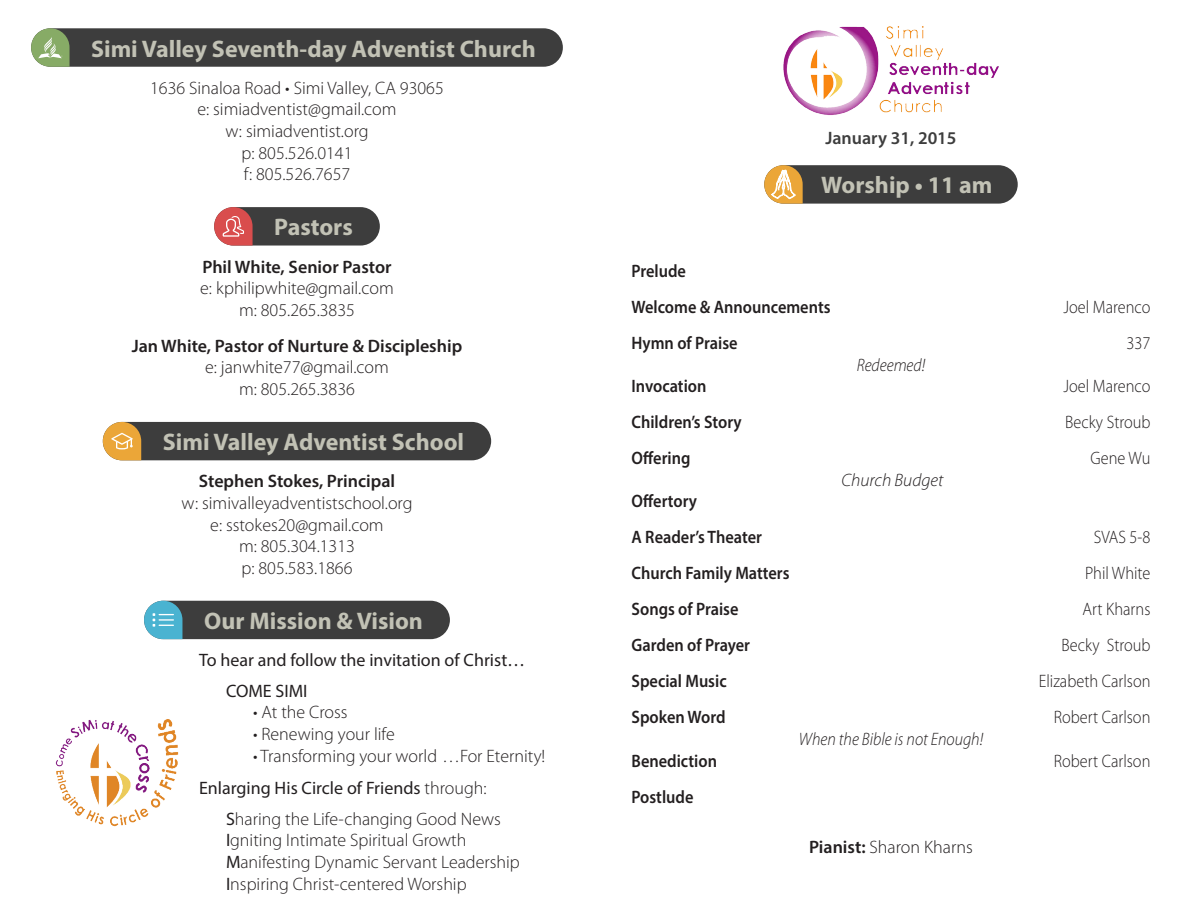
<style>
.page{position:relative;width:1188px;height:918px;background:#fff}
.page>*{position:absolute;margin:0;border:0;box-sizing:border-box;transform-origin:0 0}
.t1{font:700 24px "Myriad Pro";color:#c2c2b5}
.t2{font:300 18px "Myriad Pro";color:#231f20}
.t3{font:600 18px "Myriad Pro";color:#231f20;scale:.91 1}
.t4{font:300 18px "Myriad Pro";color:#231f20;scale:.91 1}
.t5{font:600 18px "Myriad Pro";color:#231f20}
.t6{font:18px "Myriad Pro";color:#231f20}
.t7{font:italic 300 18px "Myriad Pro";color:#231f20;scale:.91 1}
.t8{font:600 18px "Myriad Pro";color:#3d3d3d}
.t9{font:italic 300 18px "Myriad Pro";color:#231f20}
.s1{font-weight:300}
.s2{font-weight:400}
.s3{font-weight:600}
</style>
<div class="page">
<img style="left:783px;top:26px;width:216px;height:89px">
<div style="left:764px;top:165px;width:254px;height:39px;background:#3d3d3d;border-radius:19px"></div>
<svg style="left:764px;top:165px;width:39px;height:39px;background:#e4b770"></svg>
<div style="left:214px;top:207px;width:166px;height:39px;background:#3d3d3d;border-radius:19px"></div>
<svg style="left:214px;top:207px;width:39px;height:39px;background:#d46d6d"></svg>
<div style="left:103px;top:422px;width:388px;height:38px;background:#3d3d3d;border-radius:19px"></div>
<svg style="left:103px;top:422px;width:38px;height:38px"></svg>
<div style="left:31px;top:28px;width:532px;height:39px;background:#3d3d3d;border-radius:19px"></div>
<svg style="left:31px;top:28px;width:39px;height:39px;background:#98b380"></svg>
<div style="left:144px;top:601px;width:306px;height:38px;background:#3d3d3d;border-radius:19px"></div>
<svg style="left:144px;top:601px;width:38px;height:38px"></svg>
<img style="left:55px;top:719px;width:124px;height:108px">
<p class="t1" style="left:91px;top:33px;width:446px">Simi Valley Seventh-day Adventist Church</p>
<p class="t2" style="left:150px;top:77px;width:295px">1636 Sinaloa Road • Simi Valley, CA 93065</p>
<p class="t2" style="left:197px;top:98px;width:201px">e: simiadventist@gmail.com</p>
<p class="t2" style="left:225px;top:120px;width:145px">w: simiadventist.org</p>
<p class="t2" style="left:241px;top:142px;width:113px">p: 805.526.0141</p>
<p class="t2" style="left:244px;top:163px;width:108px">f: 805.526.7657</p>
<p class="t1" style="left:274px;top:212px;width:80px">Pastors</p>
<p class="t5" style="left:202px;top:255px;width:191px">Phil White, Senior Pastor</p>
<p class="t2" style="left:200px;top:277px;width:195px">e: kphilipwhite@gmail.com</p>
<p class="t2" style="left:239px;top:299px;width:117px">m: 805.265.3835</p>
<p class="t5" style="left:132px;top:334px;width:332px">Jan White, Pastor of Nurture &amp; Discipleship</p>
<p class="t2" style="left:205px;top:357px;width:185px">e: janwhite77@gmail.com</p>
<p class="t2" style="left:239px;top:378px;width:117px">m: 805.265.3836</p>
<p class="t1" style="left:163px;top:426px;width:303px">Simi Valley Adventist School</p>
<p class="t5" style="left:199px;top:470px;width:198px">Stephen Stokes, Principal</p>
<p class="t2" style="left:181px;top:492px;width:233px">w: simivalleyadventistschool.org</p>
<p class="t2" style="left:210px;top:514px;width:175px">e: sstokes20@gmail.com</p>
<p class="t2" style="left:239px;top:535px;width:117px">m: 805.304.1313</p>
<p class="t2" style="left:241px;top:557px;width:113px">p: 805.583.1866</p>
<p class="t1" style="left:204px;top:605px;width:220px">Our Mission &amp; Vision</p>
<p class="t6" style="left:199px;top:649px;width:328px">To hear and follow the invitation of Christ…</p>
<p class="t6" style="left:226px;top:680px;width:83px">COME SIMI</p>
<p class="t2" style="left:253px;top:702px;width:96px">• At the Cross</p>
<p class="t2" style="left:253px;top:723px;width:143px">• Renewing your life</p>
<p class="t2" style="left:253px;top:745px;width:294px">• Transforming your world …For Eternity!</p>
<p class="t6" style="left:199px;top:777px;width:289px">Enlarging His Circle of Friends <span class="s1">through:</span></p>
<p class="t2" style="left:226px;top:808px;width:276px"><span class="s2">S</span>haring the Life-changing Good News</p>
<p class="t2" style="left:226px;top:830px;width:242px"><span class="s2">I</span>gniting Intimate Spiritual Growth</p>
<p class="t2" style="left:226px;top:851px;width:295px"><span class="s2">M</span>anifesting Dynamic Servant Leadership</p>
<p class="t2" style="left:226px;top:873px;width:242px"><span class="s2">I</span>nspiring Christ-centered Worship</p>
<p class="t8" style="left:825px;top:127px;width:133px">January 31, 2015</p>
<p class="t1" style="left:821px;top:170px;width:173px">Worship • 11 am</p>
<p class="t3" style="left:632px;top:260px;width:61px">Prelude</p>
<p class="t3" style="left:632px;top:296px;width:220px">Welcome &amp; Announcements</p>
<p class="t4" style="left:1063px;top:296px;width:97px">Joel Marenco</p>
<p class="t3" style="left:632px;top:332px;width:118px">Hymn of Praise</p>
<p class="t4" style="left:1127px;top:332px;width:28px">337</p>
<p class="t7" style="left:857px;top:354px;width:77px">Redeemed!</p>
<p class="t3" style="left:632px;top:375px;width:84px">Invocation</p>
<p class="t4" style="left:1063px;top:375px;width:97px">Joel Marenco</p>
<p class="t3" style="left:632px;top:411px;width:123px">Children’s Story</p>
<p class="t4" style="left:1065px;top:411px;width:95px">Becky Stroub</p>
<p class="t3" style="left:632px;top:447px;width:66px">Offering</p>
<p class="t4" style="left:1091px;top:447px;width:67px">Gene Wu</p>
<p class="t9" style="left:842px;top:469px;width:103px">Church Budget</p>
<p class="t3" style="left:632px;top:490px;width:74px">Offertory</p>
<p class="t3" style="left:632px;top:526px;width:145px">A Reader’s Theater</p>
<p class="t4" style="left:1094px;top:527px;width:64px">SVAS 5-8</p>
<p class="t3" style="left:632px;top:562px;width:175px">Church Family Matters</p>
<p class="t4" style="left:1085px;top:563px;width:73px">Phil White</p>
<p class="t3" style="left:632px;top:598px;width:119px">Songs of Praise</p>
<p class="t4" style="left:1083px;top:599px;width:76px">Art Kharns</p>
<p class="t3" style="left:632px;top:634px;width:132px">Garden of Prayer</p>
<p class="t4" style="left:1062px;top:635px;width:99px">Becky Stroub</p>
<p class="t3" style="left:632px;top:670px;width:106px">Special Music</p>
<p class="t4" style="left:1039px;top:671px;width:124px">Elizabeth Carlson</p>
<p class="t3" style="left:632px;top:706px;width:105px">Spoken Word</p>
<p class="t4" style="left:1054px;top:707px;width:108px">Robert Carlson</p>
<p class="t7" style="left:799px;top:728px;width:204px">When the Bible is not Enough!</p>
<p class="t3" style="left:632px;top:749px;width:96px">Benediction</p>
<p class="t4" style="left:1054px;top:750px;width:108px">Robert Carlson</p>
<p class="t3" style="left:632px;top:785px;width:70px">Postlude</p>
<p class="t2" style="left:809px;top:836px;width:165px"><span class="s3">Pianist:</span> Sharon Kharns</p>
</div>
